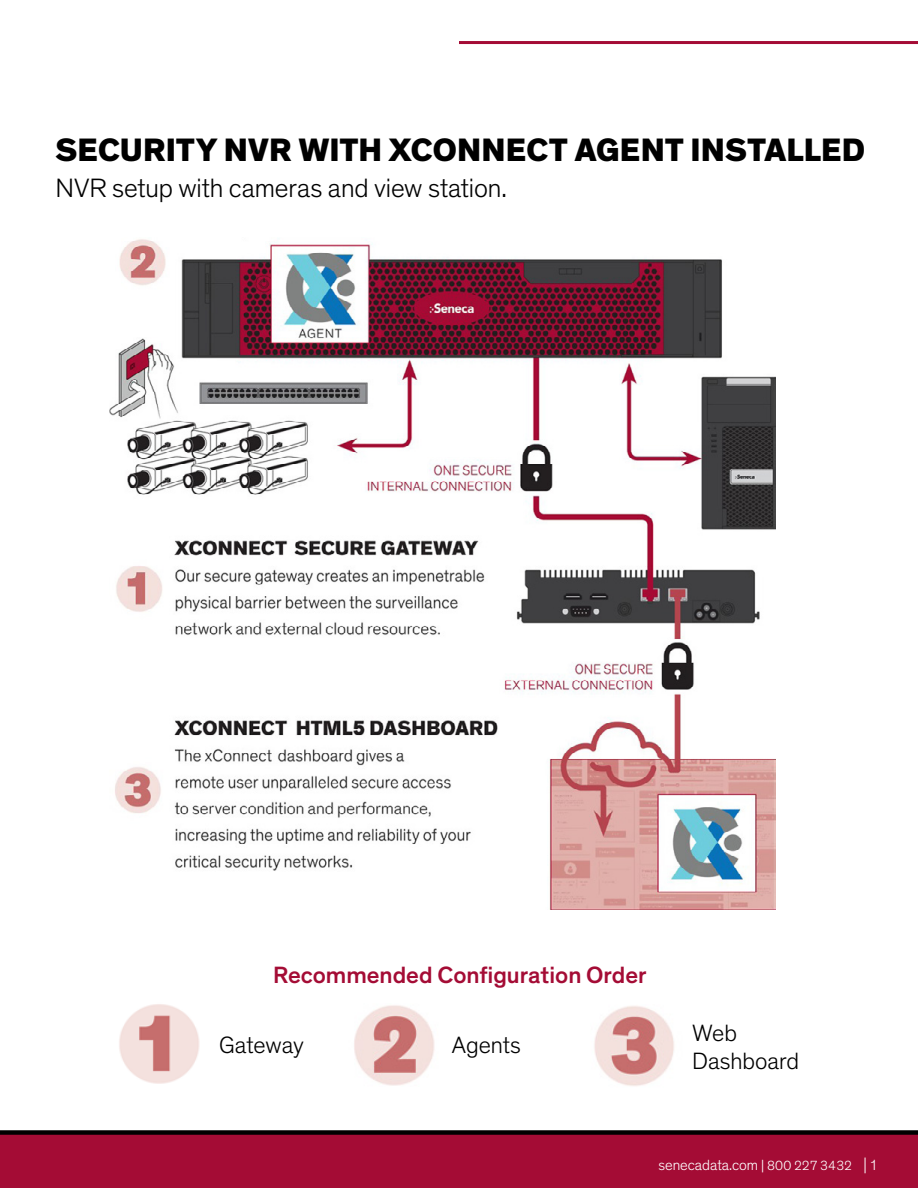
<style>
.page{position:relative;width:918px;height:1188px;background:#fff}
.page>*{position:absolute;margin:0;border:0;box-sizing:border-box;transform-origin:0 0}
.t1{font:800 33px "Theinhardt";letter-spacing:.005em;color:#000}
.t2{font:300 27px "Theinhardt";letter-spacing:-.005em;color:#000}
.t3{font:500 24px "Theinhardt";color:#a40c35}
.t4{font:300 24px/28.8px "Theinhardt";color:#000}
.t5{font:300 15px "Theinhardt";color:#fff}
.s1{font-size:13.5px}
</style>
<div class="page">
<div style="left:0;top:1134px;width:918px;height:54px;background:#a40c35"></div>
<svg style="left:865px;top:1158px;width:1px;height:15px"></svg>
<hr style="left:459px;top:41px;width:459px;height:3px;background:#a40c35">
<div style="left:0;top:1130px;width:918px;height:5px;background:#000"></div>
<img style="left:109px;top:239px;width:667px;height:671px">
<img style="left:119px;top:1004px;width:81px;height:80px">
<img style="left:354px;top:1005px;width:80px;height:81px">
<img style="left:594px;top:1006px;width:80px;height:80px">
<p class="t1" style="left:56px;top:130px;width:472px">SECURITY NVR WITH XCONNECT</p>
<p class="t1" style="left:575px;top:130px;width:292px">AGENT INSTALLED</p>
<p class="t2" style="left:55px;top:173px;width:453px">NVR setup with cameras and view station.</p>
<p class="t3" style="left:273px;top:960px;width:375px">Recommended Configuration Order</p>
<p class="t4" style="left:219px;top:1031px;width:86px">Gateway</p>
<p class="t4" style="left:452px;top:1031px;width:70px">Agents</p>
<p class="t4" style="left:692px;top:1018px;width:108px">Web<br>Dashboard</p>
<p class="t5" style="left:658px;top:1156px;width:221px">senecadata.com | <span class="s1">800 227 3432</span> 1</p>
</div>
